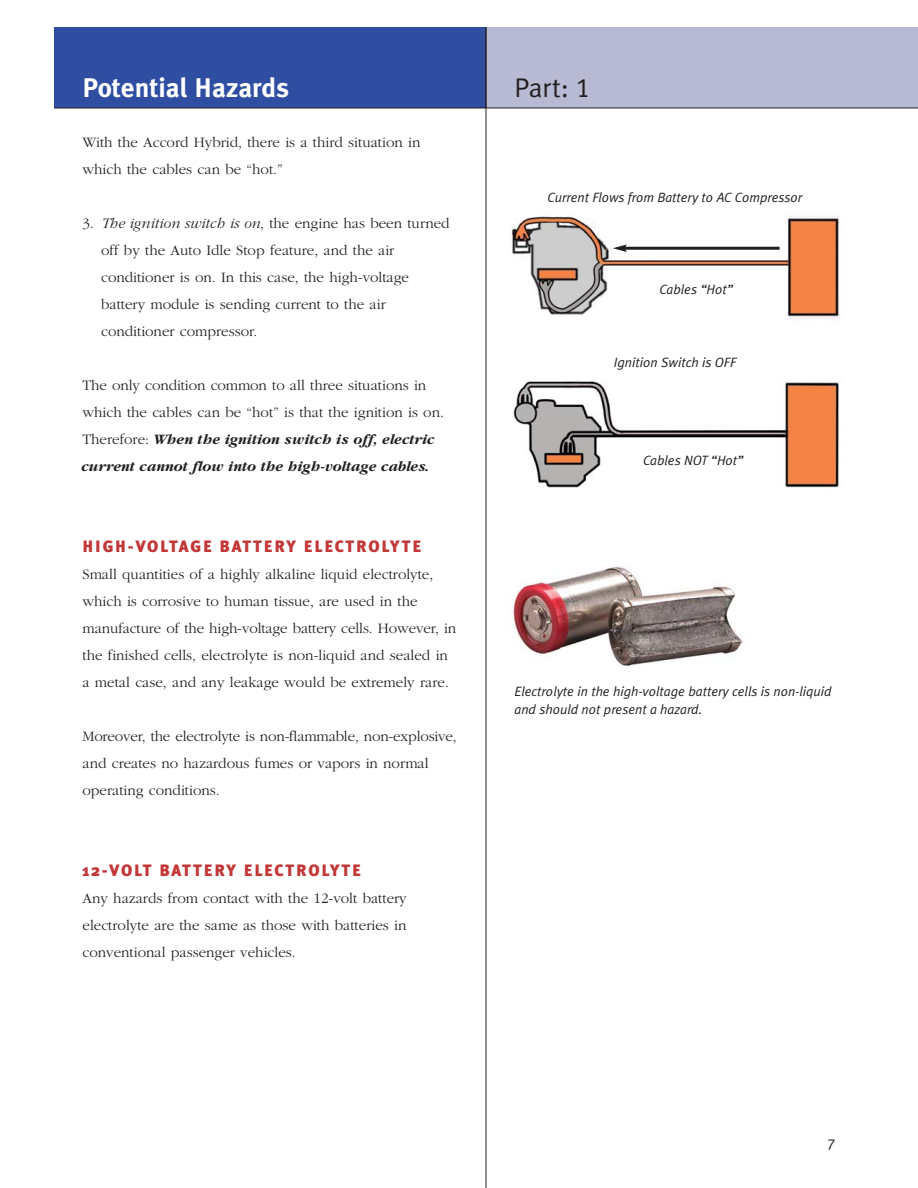
<style>
.page{position:relative;width:918px;height:1188px;background:#fff}
.page>*{position:absolute;margin:0;border:0;box-sizing:border-box;transform-origin:0 0}
.t1{font:700 27px "Meta Plus";color:#fff}
.t2{font:27px "Meta Plus Normal";color:#231f20}
.t3{font:900 16.5px "Meta Plus";letter-spacing:.11em;color:#c23737}
.t4{font:300 15px/27px "Garamond";color:#231f20}
.t5{font:15px "Meta Plus Normal";color:#231f20}
.t6{font:italic 13.5px/18px "Meta Plus Normal";color:#231f20}
.s1{font-family:"Meta Plus Normal Caps"}
.s2{font-style:italic}
.s3{font-weight:700;font-style:italic}
</style>
<div class="page">
<div style="left:54px;top:27px;width:432px;height:81px;background:#2f4ea1"></div>
<div style="left:486px;top:27px;width:432px;height:81px;background:#b8bad3"></div>
<hr style="left:54px;top:108px;width:864px;height:1px;background:#231f20">
<img style="left:511px;top:216px;width:329px;height:103px">
<img style="left:514px;top:379px;width:328px;height:109px">
<img style="left:513px;top:567px;width:230px;height:99px">
<hr style="left:486px;top:27px;width:1px;height:1161px;background:#231f20">
<hr style="left:624px;top:247px;width:156px;height:3px;background:#231f20">
<svg style="left:613px;top:244px;width:14px;height:8px"></svg>
<h1 class="t1" style="left:82px;top:75px;width:208px">Potential Hazards</h1>
<h1 class="t2" style="left:514px;top:78px;width:77px">Part: <span class="s1">1</span></h1>
<p class="t4" style="left:82px;top:130px;width:339px">With the Accord Hybrid, there is a third situation in which the cables can be “hot.”</p>
<p class="t4" style="left:101px;top:211px;width:350px;text-indent:-19px">3. <span class="s2">The ignition switch is on</span>, the engine has been turned off by the Auto Idle Stop feature, and the air conditioner is on. In this case, the high-voltage battery module is sending current to the air conditioner compressor.</p>
<p class="t4" style="left:82px;top:373px;width:363px">The only condition common to all three situations in which the cables can be “hot” is that the ignition is on.<br>Therefore: <span class="s3">When the ignition switch is off, electric current cannot flow into the high-voltage cables.</span></p>
<p class="t3" style="left:82px;top:538px;width:340px">HIGH-VOLTAGE BATTERY ELECTROLYTE</p>
<p class="t4" style="left:82px;top:562px;width:375px">Small quantities of a highly alkaline liquid electrolyte, which is corrosive to human tissue, are used in the manufacture of the high-voltage battery cells. However, in the finished cells, electrolyte is non-liquid and sealed in a metal case, and any leakage would be extremely rare.</p>
<p class="t4" style="left:82px;top:724px;width:376px">Moreover, the electrolyte is non-flammable, non-explosive, and creates no hazardous fumes or vapors in normal operating conditions.</p>
<p class="t3" style="left:82px;top:862px;width:280px">12-VOLT BATTERY ELECTROLYTE</p>
<p class="t4" style="left:82px;top:886px;width:326px;text-align:justify">Any hazards from contact with the 12-volt battery electrolyte are the same as those with batteries in conventional passenger vehicles.</p>
<p class="t6" style="left:548px;top:189px;width:256px">Current Flows from Battery to AC Compressor</p>
<p class="t6" style="left:659px;top:281px;width:75px">Cables “Hot”</p>
<p class="t6" style="left:614px;top:354px;width:124px">Ignition Switch is OFF</p>
<p class="t6" style="left:643px;top:452px;width:102px">Cables NOT “Hot”</p>
<p class="t6" style="left:514px;top:683px;width:319px">Electrolyte in the high-voltage battery cells is non-liquid and should not present a hazard.</p>
<p class="t5" style="left:827px;top:1137px;width:10px">7</p>
</div>
